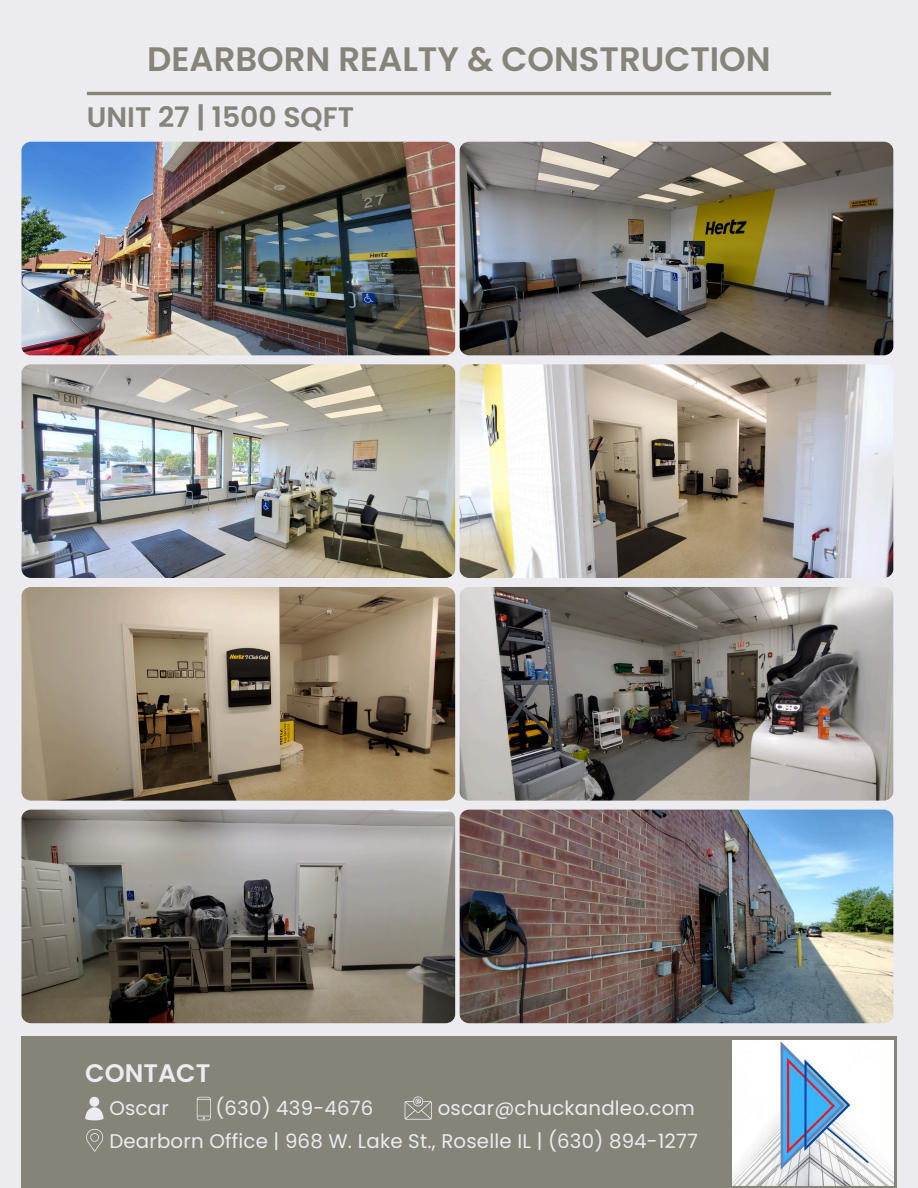
<style>
.page{position:relative;width:918px;height:1188px;background:#ebebf0}
.page>*{position:absolute;margin:0;border:0;box-sizing:border-box;transform-origin:0 0}
.t1{font:600 33.9px "Poppins";color:#868379}
.t2{font:600 28.2px "Poppins";color:#868379}
.t3{font:600 25.35px "Poppins";color:#ebebf0}
.t4{font:19.8px "Poppins";letter-spacing:.01em;color:#ebebf0}
</style>
<div class="page">
<div style="left:21px;top:1037px;width:876px;height:151px;background:#868379"></div>
<img style="left:733px;top:1040px;width:161px;height:145px">
<svg style="left:85px;top:1097px;width:18px;height:23px"></svg>
<svg style="left:86px;top:1129px;width:17px;height:23px"></svg>
<svg style="left:197px;top:1097px;width:13px;height:23px"></svg>
<svg style="left:405px;top:1096px;width:26px;height:24px"></svg>
<img style="left:21px;top:142px;width:434px;height:213px;border-radius:9px">
<img style="left:460px;top:142px;width:433px;height:213px;border-radius:9px">
<img style="left:21px;top:364px;width:434px;height:214px;border-radius:9px">
<img style="left:460px;top:364px;width:433px;height:214px;border-radius:9px">
<img style="left:21px;top:587px;width:434px;height:214px;border-radius:9px">
<img style="left:460px;top:587px;width:433px;height:214px;border-radius:9px">
<img style="left:21px;top:810px;width:434px;height:213px;border-radius:9px">
<img style="left:460px;top:810px;width:433px;height:213px;border-radius:9px">
<hr style="left:87px;top:92px;width:744px;height:3px;background:#868379">
<p class="t1" style="left:147px;top:36px;width:625px">DEARBORN REALTY &amp; CONSTRUCTION</p>
<p class="t2" style="left:87px;top:98px;width:269px">UNIT 27 | 1500 SQFT</p>
<p class="t3" style="left:85px;top:1055px;width:127px">CONTACT</p>
<p class="t4" style="left:109px;top:1094px;width:61px">Oscar</p>
<p class="t4" style="left:215px;top:1094px;width:159px">(630) 439-4676</p>
<h3 class="t4" style="left:438px;top:1094px;width:259px">oscar@chuckandleo.com</h3>
<p class="t4" style="left:109px;top:1127px;width:590px">Dearborn Office | 968 W. Lake St., Roselle IL | (630) 894-1277</p>
</div>
